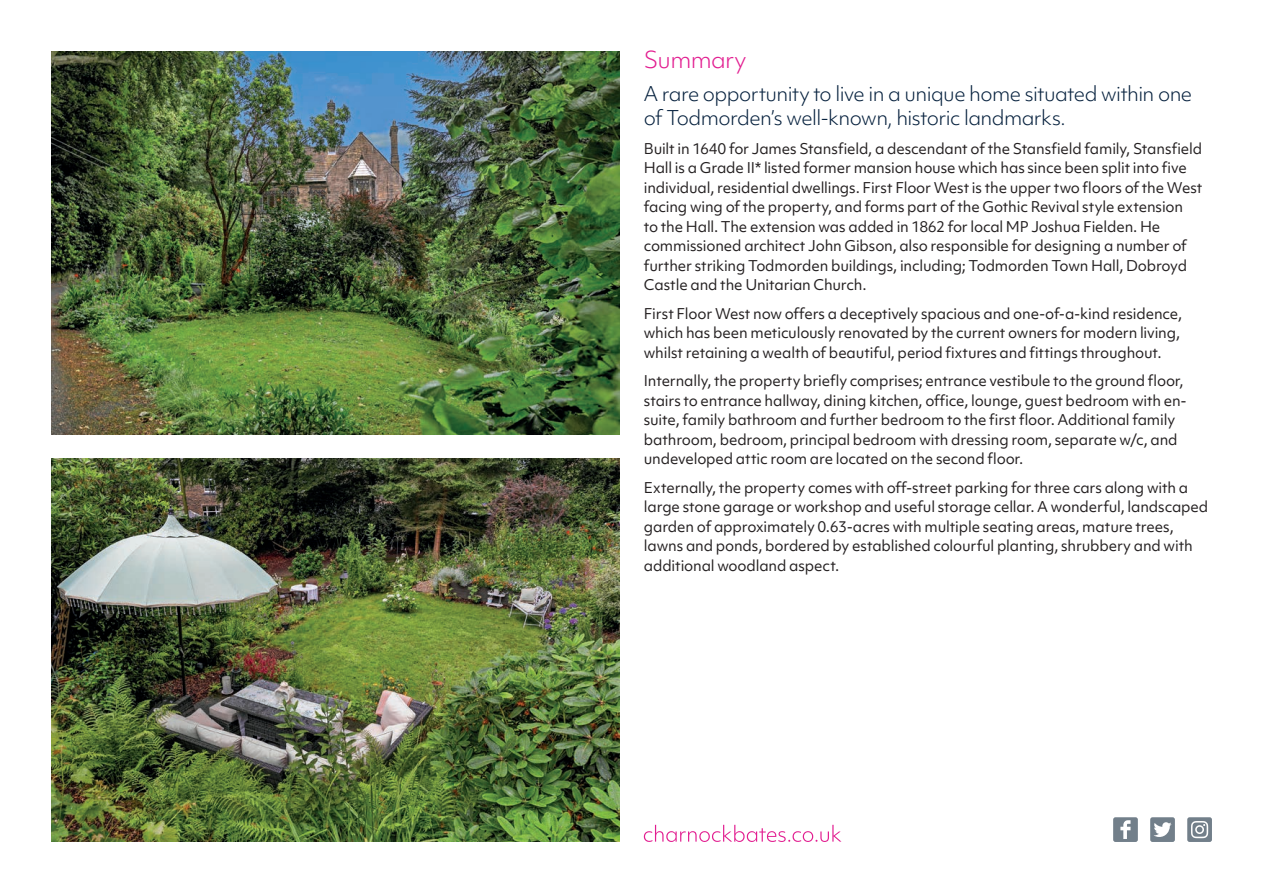
<style>
.page{position:relative;width:1263px;height:893px;background:#fff}
.page>*{position:absolute;margin:0;border:0;box-sizing:border-box;transform-origin:0 0}
.t1{font:300 22.5px "Objektiv Mk 1";letter-spacing:-.03em;color:#e21d90}
.t2{font:300 19.5px/24px "Objektiv Mk 1";letter-spacing:-.025em;color:#05203d}
.t3{font:14.25px/19.5px "Objektiv Mk 1";letter-spacing:-.01em;color:#231f20}
</style>
<div class="page">
<div style="left:1150px;top:817px;width:25px;height:25px;background:#727f8a;border-radius:2px"></div>
<svg style="left:1154px;top:822px;width:17px;height:15px"></svg>
<div style="left:1113px;top:817px;width:25px;height:25px;background:#727f8a;border-radius:2px"></div>
<svg style="left:1120px;top:820px;width:10px;height:19px"></svg>
<div style="left:1187px;top:817px;width:25px;height:25px;background:#727f8a;border-radius:2px"></div>
<svg style="left:1191px;top:821px;width:17px;height:17px"></svg>
<svg style="left:644px;top:825px;width:197px;height:17px"></svg>
<img style="left:51px;top:51px;width:568px;height:383px">
<img style="left:51px;top:459px;width:568px;height:383px">
<h1 class="t1" style="left:644px;top:44px;width:104px">Summary</h1>
<h2 class="t2" style="left:644px;top:82px;width:550px">A rare opportunity to live in a unique home situated within one of Todmorden’s well-known, historic landmarks.</h2>
<p class="t3" style="left:644px;top:138px;width:560px">Built in 1640 for James Stansfield, a descendant of the Stansfield family, Stansfield Hall is a Grade II* listed former mansion house which has since been split into five individual, residential dwellings. First Floor West is the upper two floors of the West facing wing of the property, and forms part of the Gothic Revival style extension<br>to the Hall. The extension was added in 1862 for local MP Joshua Fielden. He commissioned architect John Gibson, also responsible for designing a number of further striking Todmorden buildings, including; Todmorden Town Hall, Dobroyd Castle and the Unitarian Church.</p>
<p class="t3" style="left:644px;top:303px;width:540px">First Floor West now offers a deceptively spacious and one-of-a-kind residence, which has been meticulously renovated by the current owners for modern living, whilst retaining a wealth of beautiful, period fixtures and fittings throughout.</p>
<p class="t3" style="left:644px;top:371px;width:545px">Internally, the property briefly comprises; entrance vestibule to the ground floor, stairs to entrance hallway, dining kitchen, office, lounge, guest bedroom with en&shy;suite, family bathroom and further bedroom to the first floor. Additional family bathroom, bedroom, principal bedroom with dressing room, separate w/c, and undeveloped attic room are located on the second floor.</p>
<p class="t3" style="left:644px;top:477px;width:566px">Externally, the property comes with off-street parking for three cars along with a large stone garage or workshop and useful storage cellar. A wonderful, landscaped garden of approximately 0.63-acres with multiple seating areas, mature trees, lawns and ponds, bordered by established colourful planting, shrubbery and with additional woodland aspect.</p>
</div>
